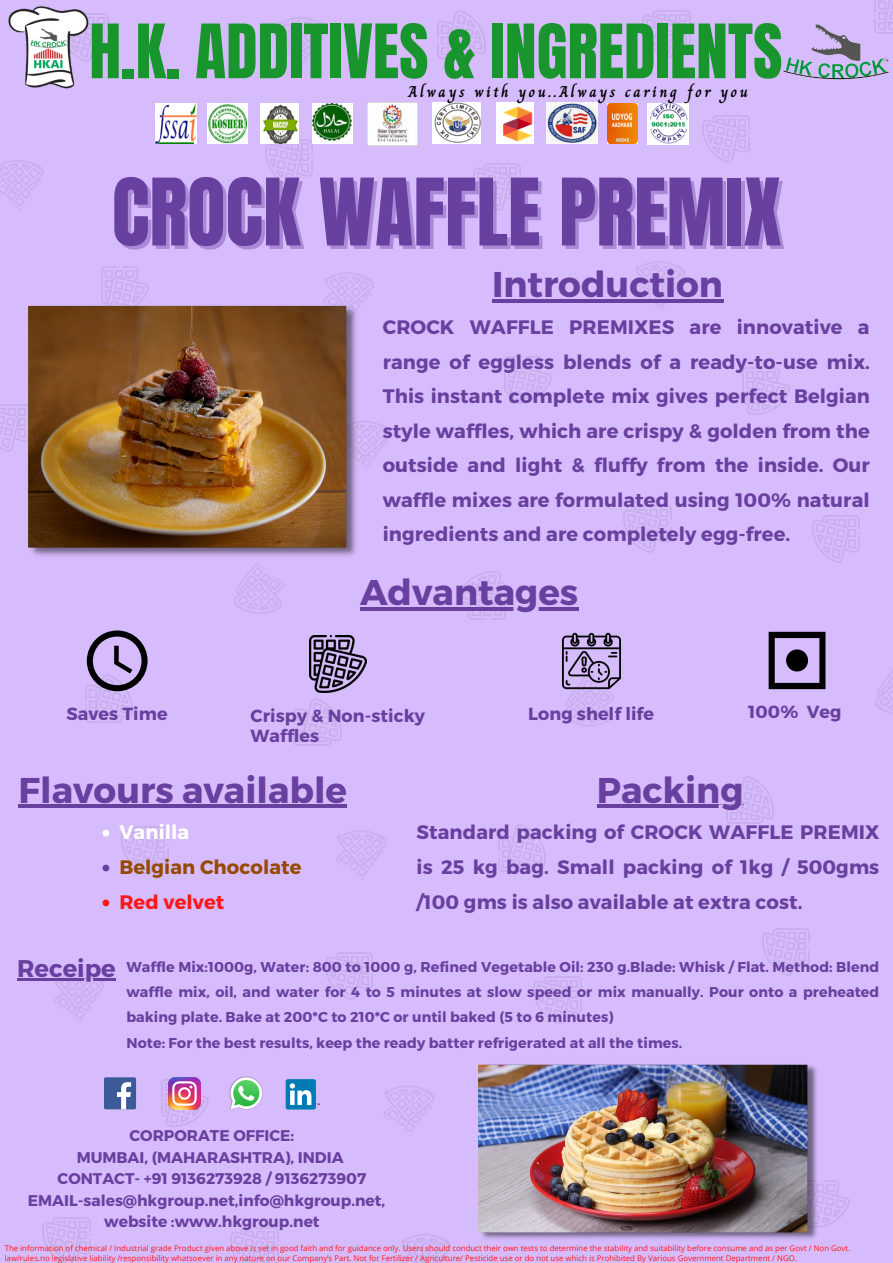
<style>
.page{position:relative;width:893px;height:1263px;background:#d7bcfd}
.page>*{position:absolute;margin:0;border:0;box-sizing:border-box;transform-origin:0 0}
.t1{font:79.05px "Anton";color:#68409f}
.t2{font:63.68px "Anton";color:#18962d}
.t3{font:700 35.78px "Montserrat";color:#68409f}
.t4{font:700 19.5px/34.5px "Montserrat";letter-spacing:.005em;color:#68409f;text-align:justify}
.t5{font:700 19.5px "Montserrat";letter-spacing:.005em;color:#964900}
.t6{font:700 19.5px "Montserrat";letter-spacing:.005em;color:#ff1616}
.t7{font:700 19.5px "Montserrat";letter-spacing:.005em;color:#fff}
.t8{font:700 17.55px/19.7px "Montserrat";letter-spacing:.005em;color:#68409f}
.t9{font:700 15.67px "Charm";letter-spacing:.165em;color:#000}
.t10{font:700 15.45px "Montserrat";color:#68409f}
.t11{font:700 14.25px/25.3px "Montserrat";letter-spacing:.005em;color:#68409f}
.t12{font:7.88px/10.7px "Open Sans";color:#ff1616}
.s1{font-size:24.15px}
</style>
<div class="page">
<img style="left:161px;top:1079px;width:47px;height:47px">
<img style="left:564px;top:675px;width:57px;height:51px">
<img style="left:265px;top:139px;width:47px;height:48px">
<img style="left:104px;top:14px;width:4px;height:37px">
<img style="left:783px;top:12px;width:105px;height:68px">
<img style="left:156px;top:103px;width:40px;height:40px">
<img style="left:208px;top:103px;width:40px;height:40px">
<img style="left:261px;top:103px;width:38px;height:40px">
<img style="left:312px;top:103px;width:40px;height:40px">
<img style="left:367px;top:102px;width:51px;height:43px">
<img style="left:432px;top:102px;width:48px;height:41px">
<img style="left:497px;top:102px;width:36px;height:41px">
<img style="left:546px;top:102px;width:51px;height:41px">
<img style="left:607px;top:103px;width:31px;height:40px">
<img style="left:647px;top:103px;width:41px;height:41px">
<img style="left:8px;top:6px;width:96px;height:83px">
<img style="left:28px;top:303px;width:332px;height:253px">
<img style="left:229px;top:1076px;width:34px;height:34px">
<svg style="left:230px;top:1077px;width:32px;height:32px"></svg>
<img style="left:168px;top:1077px;width:32px;height:32px">
<div style="left:104px;top:1077px;width:32px;height:32px;background:#3d5a98;border-radius:2px"></div>
<svg style="left:117px;top:1082px;width:14px;height:27px"></svg>
<div style="left:286px;top:1079px;width:30px;height:30px;background:#007bb6;border-radius:2px"></div>
<svg style="left:290px;top:1083px;width:21px;height:22px"></svg>
<svg style="left:87px;top:630px;width:61px;height:61px"></svg>
<img style="left:309px;top:635px;width:58px;height:58px">
<img style="left:562px;top:632px;width:58px;height:58px">
<svg style="left:768px;top:632px;width:57px;height:57px"></svg>
<img style="left:478px;top:1064px;width:341px;height:175px">
<hr style="left:19px;top:805px;width:328px;height:3px;background:#68409f">
<svg style="left:102px;top:830px;width:7px;height:6px"></svg>
<svg style="left:102px;top:865px;width:7px;height:6px"></svg>
<svg style="left:102px;top:899px;width:7px;height:7px"></svg>
<hr style="left:360px;top:607px;width:218px;height:3px;background:#68409f">
<hr style="left:492px;top:300px;width:231px;height:3px;background:#68409f">
<hr style="left:597px;top:805px;width:146px;height:3px;background:#68409f">
<hr style="left:17px;top:978px;width:99px;height:3px;background:#68409f">
<h2 class="t2" style="left:89px;top:6px;width:694px">H.K. ADDITIVES &amp; INGREDIENTS</h2>
<h3 class="t9" style="left:408px;top:80px;width:341px">Always with you..Always caring for you</h3>
<h1 class="t1" style="left:112px;top:155px;width:671px">CROCK WAFFLE PREMIX</h1>
<h3 class="t3" style="left:492px;top:261px;width:232px">Introduction</h3>
<p class="t4" style="left:383px;top:309px;width:489px">CROCK WAFFLE PREMIXES are innovative a range of eggless blends of a ready-to-use mix.<br>This instant complete mix gives perfect Belgian style waffles, which are crispy &amp; golden from the outside and light &amp; fluffy from the inside. Our waffle mixes are formulated using 100% natural ingredients and are completely egg-free.</p>
<h3 class="t3" style="left:360px;top:569px;width:220px">Advantages</h3>
<h3 class="t8" style="left:66px;top:703px;width:103px">Saves Time</h3>
<h3 class="t8" style="left:250px;top:705px;width:176px">Crispy &amp; Non-sticky<br>Waffles</h3>
<h3 class="t8" style="left:528px;top:703px;width:127px">Long shelf life</h3>
<h3 class="t8" style="left:748px;top:701px;width:95px">100% Veg</h3>
<h3 class="t3" style="left:19px;top:766px;width:330px">Flavours available</h3>
<h3 class="t7" style="left:119px;top:820px;width:71px">Vanilla</h3>
<h3 class="t5" style="left:119px;top:854px;width:184px">Belgian Chocolate</h3>
<h3 class="t6" style="left:119px;top:889px;width:107px">Red velvet</h3>
<h3 class="t3" style="left:597px;top:766px;width:148px">Packing</h3>
<h3 class="t4" style="left:416px;top:814px;width:464px;line-height:34.9px">Standard packing of CROCK WAFFLE PREMIX is 25 kg bag. Small packing of 1kg / 500gms /100 gms is also available at extra cost.</h3>
<p class="t11" style="left:126px;top:953px;width:754px;text-indent:-109px"><span class="s1">Receipe</span> Waffle Mix:1000g, Water: 800 to 1000 g, Refined Vegetable Oil: 230 g.Blade: Whisk / Flat. Method: Blend waffle mix, oil, and water for 4 to 5 minutes at slow speed or mix manually. Pour onto a preheated baking plate. Bake at 200*C to 210*C or until baked (5 to 6 minutes)<br>Note: For the best results, keep the ready batter refrigerated at all the times.</p>
<h3 class="t10" style="left:130px;top:1125px;width:166px">CORPORATE OFFICE:</h3>
<h3 class="t10" style="left:77px;top:1147px;width:268px">MUMBAI, (MAHARASHTRA), INDIA</h3>
<h3 class="t10" style="left:58px;top:1168px;width:310px">CONTACT- +91 9136273928 / 9136273907</h3>
<h3 class="t10" style="left:28px;top:1190px;width:359px">EMAIL-sales@hkgroup.net,info@hkgroup.net,</h3>
<h3 class="t10" style="left:104px;top:1212px;width:217px">website :www.hkgroup.net</h3>
<p class="t12" style="left:5px;top:1242px;width:847px">The information of chemical / Industrial grade Product given above is set in good faith and for guidance only. Users should conduct their own tests to determine the stability and suitability before consume and as per Govt / Non Govt. law/rules.no legislative liability /responsibility whatsoever in any nature on our Company’s Part. Not for Fertilizer / Agriculture/ Pesticide use or do not use which is Prohibited By Various Government Department / NGO.</p>
</div>
